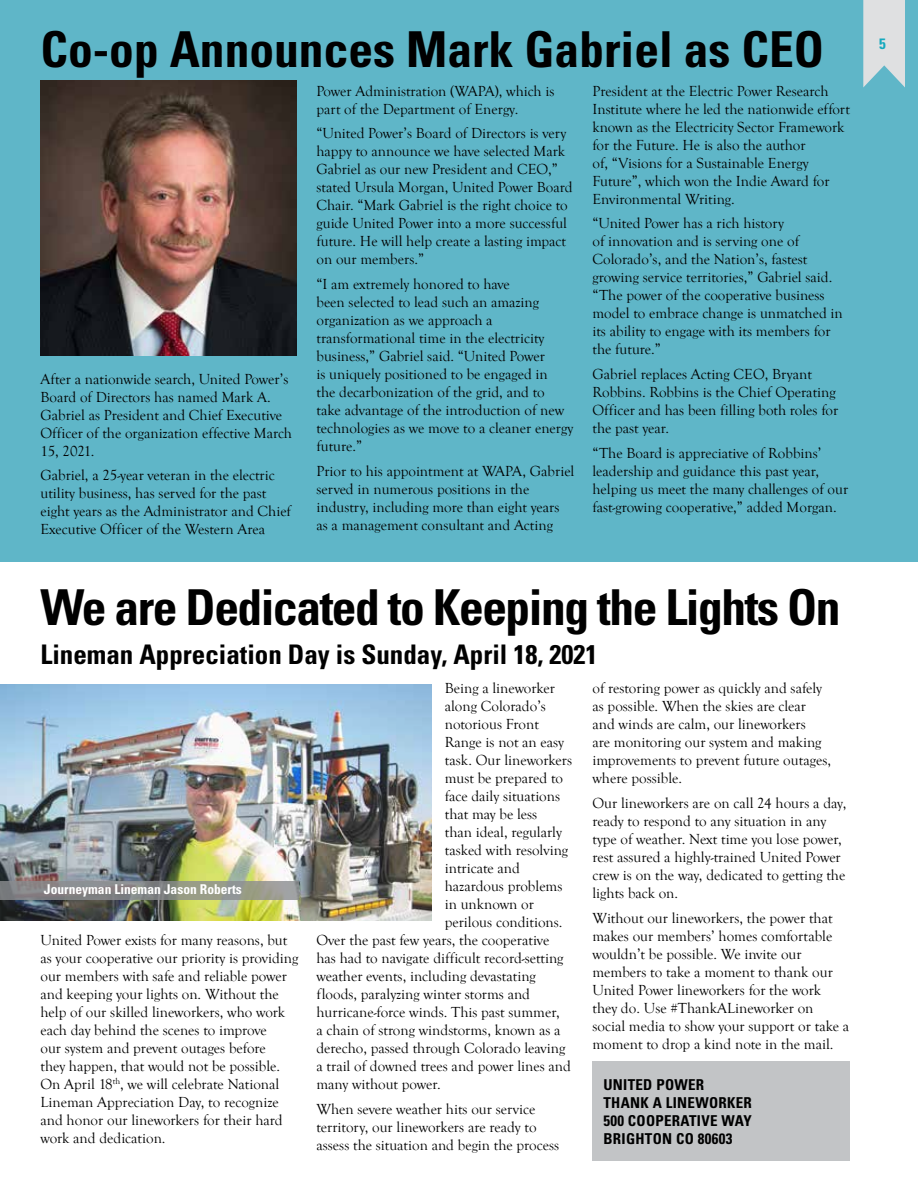
<style>
.page{position:relative;width:918px;height:1188px;background:#fff}
.page>*{position:absolute;margin:0;border:0;box-sizing:border-box;transform-origin:0 0}
.t1{font:700 condensed 49.5px "Univers";letter-spacing:-.03em;color:#000}
.t2{font:700 condensed 49.5px "Univers";color:#000}
.t3{font:700 condensed 27px "Univers";color:#000}
.t4{font:15px/18px "Goudy Old Style T";color:#000}
.t5{font:700 condensed 15px/18px "Univers";letter-spacing:.02em;color:#000}
.t6{font:700 condensed 15px "Univers";color:#15a9be}
.t7{font:700 condensed 13.5px "Univers";color:#fff}
</style>
<div class="page">
<div style="left:0;top:0;width:918px;height:562px;background:#5fb6c8"></div>
<svg style="left:863px;top:0;width:42px;height:87px;background:#cedadd"></svg>
<img style="left:40px;top:80px;width:256px;height:275px">
<img style="left:0;top:685px;width:431px;height:236px">
<svg style="left:0;top:881px;width:299px;height:19px;background:#8c8d89"></svg>
<div style="left:592px;top:1062px;width:258px;height:99px;background:#c2c4c6"></div>
<h1 class="t2" style="left:40px;top:19px;width:785px">Co-op Announces Mark Gabriel as CEO</h1>
<p class="t4" style="left:40px;top:370px;width:253px">After a nationwide search, United Power’s Board of Directors has named Mark A.<br>Gabriel as President and Chief Executive Officer of the organization effective March 15, 2021.</p>
<p class="t4" style="left:40px;top:467px;width:252px">Gabriel, a 25-year veteran in the electric utility business, has served for the past eight years as the Administrator and Chief Executive Officer of the Western Area</p>
<p class="t4" style="left:316px;top:82px;width:240px">Power Administration (WAPA), which is part of the Department of Energy.</p>
<p class="t4" style="left:316px;top:125px;width:258px">“United Power’s Board of Directors is very happy to announce we have selected Mark Gabriel as our new President and CEO,” stated Ursula Morgan, United Power Board Chair. “Mark Gabriel is the right choice to guide United Power into a more successful future. He will help create a lasting impact on our members.”</p>
<p class="t4" style="left:316px;top:276px;width:258px">“I am extremely honored to have<br>been selected to lead such an amazing organization as we approach a transformational time in the electricity business,” Gabriel said. “United Power<br>is uniquely positioned to be engaged in<br>the decarbonization of the grid, and to<br>take advantage of the introduction of new technologies as we move to a cleaner energy future.”</p>
<p class="t4" style="left:316px;top:462px;width:259px">Prior to his appointment at WAPA, Gabriel served in numerous positions in the industry, including more than eight years as a management consultant and Acting</p>
<p class="t4" style="left:592px;top:82px;width:259px">President at the Electric Power Research Institute where he led the nationwide effort known as the Electricity Sector Framework for the Future. He is also the author<br>of, “Visions for a Sustainable Energy Future”, which won the Indie Award for Environmental Writing.</p>
<p class="t4" style="left:592px;top:215px;width:252px">“United Power has a rich history<br>of innovation and is serving one of Colorado’s, and the Nation’s, fastest growing service territories,” Gabriel said. “The power of the cooperative business model to embrace change is unmatched in its ability to engage with its members for the future.”</p>
<p class="t4" style="left:592px;top:366px;width:247px">Gabriel replaces Acting CEO, Bryant Robbins. Robbins is the Chief Operating Officer and has been filling both roles for the past year.</p>
<p class="t4" style="left:592px;top:444px;width:257px">“The Board is appreciative of Robbins’ leadership and guidance this past year, helping us meet the many challenges of our fast-growing cooperative,” added Morgan.</p>
<h1 class="t1" style="left:40px;top:577px;width:802px">We are Dedicated to Keeping the Lights On</h1>
<h2 class="t3" style="left:40px;top:638px;width:558px">Lineman Appreciation Day is Sunday, April 18, 2021</h2>
<p class="t7" style="left:44px;top:881px;width:199px">Journeyman Lineman Jason Roberts</p>
<p class="t4" style="left:40px;top:932px;width:259px">United Power exists for many reasons, but as your cooperative our priority is providing our members with safe and reliable power and keeping your lights on. Without the help of our skilled lineworkers, who work each day behind the scenes to improve<br>our system and prevent outages before<br>they happen, that would not be possible.<br>On April 18<sup>th</sup>, we will celebrate National Lineman Appreciation Day, to recognize and honor our lineworkers for their hard work and dedication.</p>
<p class="t4" style="left:445px;top:680px;width:112px">Being a lineworker</p>
<p class="t4" style="left:445px;top:698px;width:103px">along Colorado’s</p>
<p class="t4" style="left:445px;top:716px;width:96px">notorious Front</p>
<p class="t4" style="left:445px;top:734px;width:121px">Range is not an easy</p>
<p class="t4" style="left:445px;top:752px;width:129px">task. Our lineworkers</p>
<p class="t4" style="left:445px;top:770px;width:120px">must be prepared to</p>
<p class="t4" style="left:445px;top:788px;width:117px">face daily situations</p>
<p class="t4" style="left:445px;top:806px;width:94px">that may be less</p>
<p class="t4" style="left:445px;top:824px;width:119px">than ideal, regularly</p>
<p class="t4" style="left:445px;top:842px;width:125px">tasked with resolving</p>
<p class="t4" style="left:445px;top:860px;width:77px">intricate and</p>
<p class="t4" style="left:445px;top:878px;width:119px">hazardous problems</p>
<p class="t4" style="left:445px;top:896px;width:91px">in unknown or</p>
<p class="t4" style="left:445px;top:914px;width:119px">perilous conditions.</p>
<p class="t4" style="left:316px;top:932px;width:234px">Over the past few years, the cooperative</p>
<p class="t4" style="left:316px;top:950px;width:249px">has had to navigate difficult record-setting</p>
<p class="t4" style="left:316px;top:968px;width:221px">weather events, including devastating</p>
<p class="t4" style="left:316px;top:986px;width:215px">floods, paralyzing winter storms and</p>
<p class="t4" style="left:316px;top:1004px;width:245px">hurricane-force winds. This past summer,</p>
<p class="t4" style="left:316px;top:1022px;width:246px">a chain of strong windstorms, known as a</p>
<p class="t4" style="left:316px;top:1040px;width:250px">derecho, passed through Colorado leaving</p>
<p class="t4" style="left:316px;top:1058px;width:256px">a trail of downed trees and power lines and</p>
<p class="t4" style="left:316px;top:1076px;width:126px">many without power.</p>
<p class="t4" style="left:316px;top:1100px;width:244px">When severe weather hits our service territory, our lineworkers are ready to assess the situation and begin the process</p>
<p class="t4" style="left:592px;top:680px;width:240px">of restoring power as quickly and safely as possible. When the skies are clear and winds are calm, our lineworkers<br>are monitoring our system and making improvements to prevent future outages, where possible.</p>
<p class="t4" style="left:592px;top:794px;width:255px">Our lineworkers are on call 24 hours a day, ready to respond to any situation in any type of weather. Next time you lose power, rest assured a highly-trained United Power crew is on the way, dedicated to getting the lights back on.</p>
<p class="t4" style="left:592px;top:909px;width:258px">Without our lineworkers, the power that makes our members’ homes comfortable wouldn’t be possible. We invite our members to take a moment to thank our United Power lineworkers for the work they do. Use #ThankALineworker on social media to show your support or take a moment to drop a kind note in the mail.</p>
<p class="t5" style="left:603px;top:1076px;width:150px">UNITED POWER<br>THANK A LINEWORKER<br>500 COOPERATIVE WAY<br>BRIGHTON CO 80603</p>
<p class="t6" style="left:879px;top:35px;width:8px">5</p>
</div>
